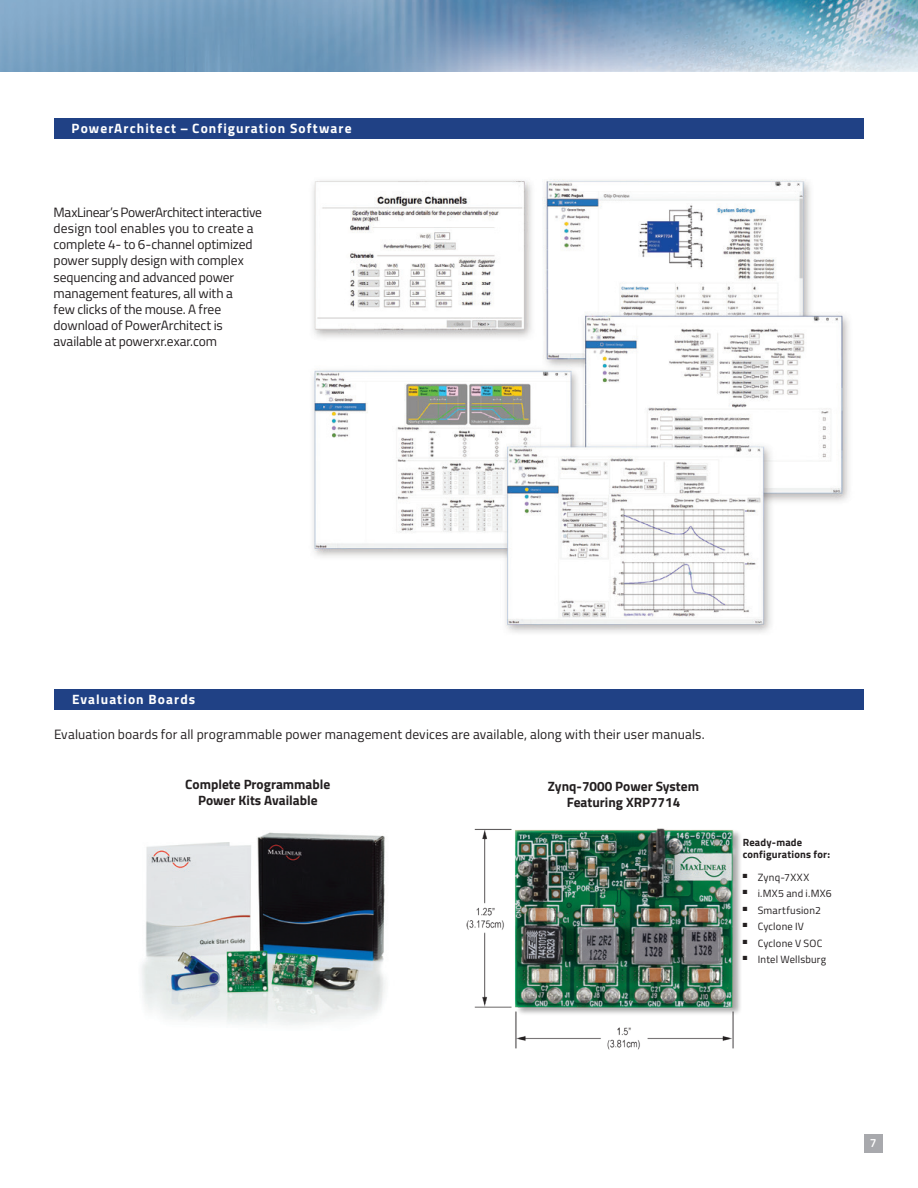
<style>
.page{position:relative;width:918px;height:1188px;background:#fff}
.page>*{position:absolute;margin:0;border:0;box-sizing:border-box;transform-origin:0 0}
.t1{font:13.5px/16.2px "Titillium Web";letter-spacing:-.005em;color:#231f20}
.t2{font:700 13.5px/16.2px "Titillium Web";color:#231f20;text-align:center}
.t3{font:700 13.5px "Titillium Web";letter-spacing:.08em;color:#fff}
.t4{font:600 12px "Titillium Web";color:#fff}
.t5{font:10.5px "Titillium Web";letter-spacing:.02em;color:#231f20}
.t6{font:700 10.5px/12.6px "Titillium Web";letter-spacing:.02em;color:#231f20}
</style>
<div class="page">
<img style="left:0;top:0;width:918px;height:71px">
<div style="left:864px;top:1134px;width:18px;height:18px;background:#a8a9ad"></div>
<img style="left:142px;top:832px;width:244px;height:193px">
<img style="left:313px;top:179px;width:536px;height:454px">
<div style="left:54px;top:118px;width:810px;height:21px;background:#204185"></div>
<div style="left:54px;top:689px;width:810px;height:21px;background:#204185"></div>
<img style="left:466px;top:828px;width:275px;height:222px">
<p class="t3" style="left:72px;top:118px;width:281px">PowerArchitect – Configuration Software</p>
<p class="t1" style="left:54px;top:203px;width:210px">MaxLinear’s PowerArchitect interactive design tool enables you to create a complete 4- to 6-channel optimized power supply design with complex sequencing and advanced power management features, all with a<br>few clicks of the mouse. A free download of PowerArchitect is available at powerxr.exar.com</p>
<p class="t3" style="left:72px;top:689px;width:125px">Evaluation Boards</p>
<p class="t1" style="left:54px;top:725px;width:652px">Evaluation boards for all programmable power management devices are available, along with their user manuals.</p>
<p class="t2" style="left:185px;top:775px;width:147px">Complete Programmable<br>Power Kits Available</p>
<p class="t2" style="left:548px;top:777px;width:153px">Zynq-7000 Power System<br>Featuring XRP7714</p>
<p class="t6" style="left:743px;top:835px;width:89px">Ready-made configurations for:</p>
<p class="t5" style="left:743px;top:869px;width:68px">■ Zynq-7XXX</p>
<p class="t5" style="left:743px;top:886px;width:90px">■ i.MX5 and i.MX6</p>
<p class="t5" style="left:743px;top:902px;width:80px">■ Smartfusion2</p>
<p class="t5" style="left:743px;top:919px;width:63px">■ Cyclone IV</p>
<p class="t5" style="left:743px;top:935px;width:81px">■ Cyclone V SOC</p>
<p class="t5" style="left:743px;top:952px;width:85px">■ Intel Wellsburg</p>
<p class="t4" style="left:870px;top:1134px;width:8px">7</p>
</div>
